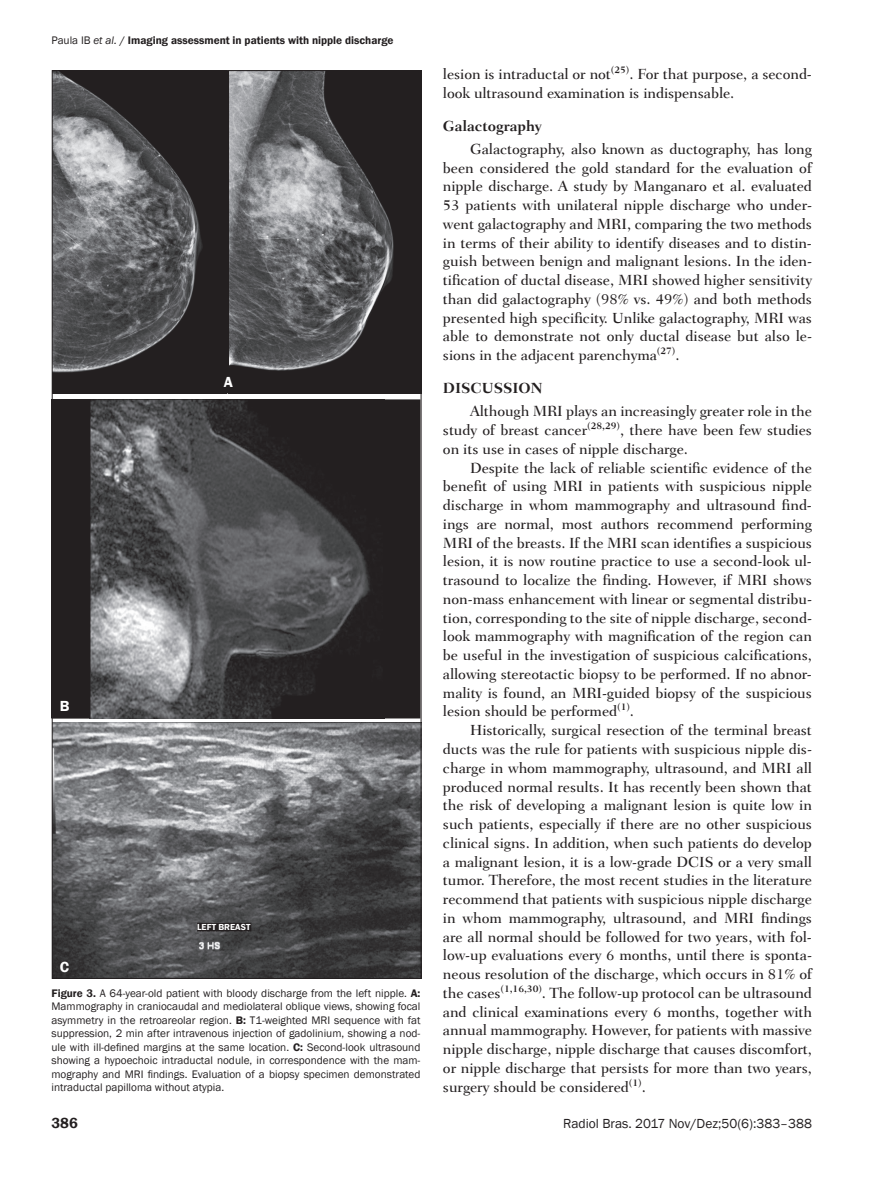
<style>
.page{position:relative;width:893px;height:1191px;background:#fff}
.page>*{position:absolute;margin:0;border:0;box-sizing:border-box;transform-origin:0 0}
.t1{font:500 15px/18.8px "Fairfield LT";letter-spacing:-.005em;color:#231f20;text-align:justify}
.t2{font:700 15px "Fairfield LT";letter-spacing:-.005em;color:#231f20}
.t3{font:600 15px "Franklin Gothic";color:#231f20}
.t4{font:600 15px "Franklin Gothic";color:#fff}
.t5{font:13.5px "Franklin Gothic";color:#231f20}
.t6{font:11.25px/13.5px "Franklin Gothic";color:#231f20;text-align:justify}
.t7{font:600 11.25px "Franklin Gothic";color:#231f20}
.t8{font:600 9px "Franklin Gothic";color:#fff}
.s1{font-weight:400}
.s2{font-weight:400;font-style:italic}
.s3{font-weight:500}
.s4{font-weight:600}
</style>
<div class="page">
<img style="left:54px;top:72px;width:172px;height:321px">
<img style="left:229px;top:72px;width:190px;height:321px">
<img style="left:54px;top:722px;width:365px;height:254px">
<img style="left:90px;top:399px;width:293px;height:319px">
<hr style="left:226px;top:70px;width:3px;height:323px;background:#231f20">
<div style="left:52px;top:400px;width:38px;height:318px;background:#231f20"></div>
<div style="left:51px;top:399px;width:39px;height:319px;border:1px solid #231f20"></div>
<div style="left:384px;top:400px;width:36px;height:317px;background:#231f20"></div>
<div style="left:383px;top:399px;width:37px;height:319px;border:2px solid #231f20"></div>
<div style="left:198px;top:923px;width:53px;height:7px;background:#231f20"></div>
<div style="left:197px;top:922px;width:54px;height:9px;border:2px solid #231f20"></div>
<p class="t7" style="left:51px;top:33px;width:344px"><span class="s1">Paula IB</span> <span class="s2">et al.</span> <span class="s3">/</span> Imaging assessment in patients with nipple discharge</p>
<p class="t4" style="left:60px;top:696px;width:11px">B</p>
<p class="t4" style="left:60px;top:958px;width:11px">C</p>
<p class="t4" style="left:224px;top:373px;width:11px">A</p>
<p class="t8" style="left:197px;top:921px;width:55px">LEFT BREAST</p>
<p class="t6" style="left:51px;top:986px;width:370px"><span class="s4">Figure 3.</span> A 64-year-old patient with bloody discharge from the left nipple. <span class="s4">A:<br></span>Mammography in craniocaudal and mediolateral oblique views, showing focal asymmetry in the retroareolar region. <span class="s4">B:</span> T1-weighted MRI sequence with fat suppression, 2 min after intravenous injection of gadolinium, showing a nod&shy;ule with ill-defined margins at the same location. <span class="s4">C:</span> Second-look ultrasound showing a hypoechoic intraductal nodule, in correspondence with the mam&shy;mography and MRI findings. Evaluation of a biopsy specimen demonstrated intraductal papilloma without atypia.</p>
<p class="t1" style="left:443px;top:64px;width:370px">lesion is intraductal or not<sup>(25)</sup>. For that purpose, a second&shy;look ultrasound examination is indispensable.</p>
<p class="t2" style="left:443px;top:117px;width:100px">Galactography</p>
<p class="t1" style="left:443px;top:139px;width:371px;text-indent:27px">Galactography, also known as ductography, has long been considered the gold standard for the evaluation of nipple discharge. A study by Manganaro et al. evaluated 53 patients with unilateral nipple discharge who under&shy;went galactography and MRI, comparing the two methods in terms of their ability to identify diseases and to distin&shy;guish between benign and malignant lesions. In the iden&shy;tification of ductal disease, MRI showed higher sensitivity than did galactography (98% vs. 49%) and both methods presented high specificity. Unlike galactography, MRI was able to demonstrate not only ductal disease but also le&shy;sions in the adjacent parenchyma<sup>(27)</sup>.</p>
<p class="t2" style="left:443px;top:379px;width:101px">DISCUSSION</p>
<p class="t1" style="left:443px;top:402px;width:370px;text-indent:27px">Although MRI plays an increasingly greater role in the study of breast cancer<sup>(28,29)</sup>, there have been few studies on its use in cases of nipple discharge.</p>
<p class="t1" style="left:443px;top:458px;width:370px;text-indent:27px">Despite the lack of reliable scientific evidence of the benefit of using MRI in patients with suspicious nipple discharge in whom mammography and ultrasound find&shy;ings are normal, most authors recommend performing MRI of the breasts. If the MRI scan identifies a suspicious lesion, it is now routine practice to use a second-look ul&shy;trasound to localize the finding. However, if MRI shows non-mass enhancement with linear or segmental distribu&shy;tion, corresponding to the site of nipple discharge, second&shy;look mammography with magnification of the region can be useful in the investigation of suspicious calcifications, allowing stereotactic biopsy to be performed. If no abnor&shy;mality is found, an MRI-guided biopsy of the suspicious lesion should be performed<sup>(1)</sup>.</p>
<p class="t1" style="left:443px;top:721px;width:371px;text-indent:27px">Historically, surgical resection of the terminal breast ducts was the rule for patients with suspicious nipple dis&shy;charge in whom mammography, ultrasound, and MRI all produced normal results. It has recently been shown that the risk of developing a malignant lesion is quite low in such patients, especially if there are no other suspicious clinical signs. In addition, when such patients do develop a malignant lesion, it is a low-grade DCIS or a very small tumor. Therefore, the most recent studies in the literature recommend that patients with suspicious nipple discharge in whom mammography, ultrasound, and MRI findings are all normal should be followed for two years, with fol&shy;low-up evaluations every 6 months, until there is sponta&shy;neous resolution of the discharge, which occurs in 81% of the cases<sup>(1,16,30)</sup>. The follow-up protocol can be ultrasound and clinical examinations every 6 months, together with annual mammography. However, for patients with massive nipple discharge, nipple discharge that causes discomfort, or nipple discharge that persists for more than two years, surgery should be considered<sup>(1)</sup>.</p>
<p class="t3" style="left:51px;top:1113px;width:28px">386</p>
<p class="t5" style="left:563px;top:1114px;width:250px">Radiol Bras. 2017 Nov/Dez;50(6):383–388</p>
</div>
